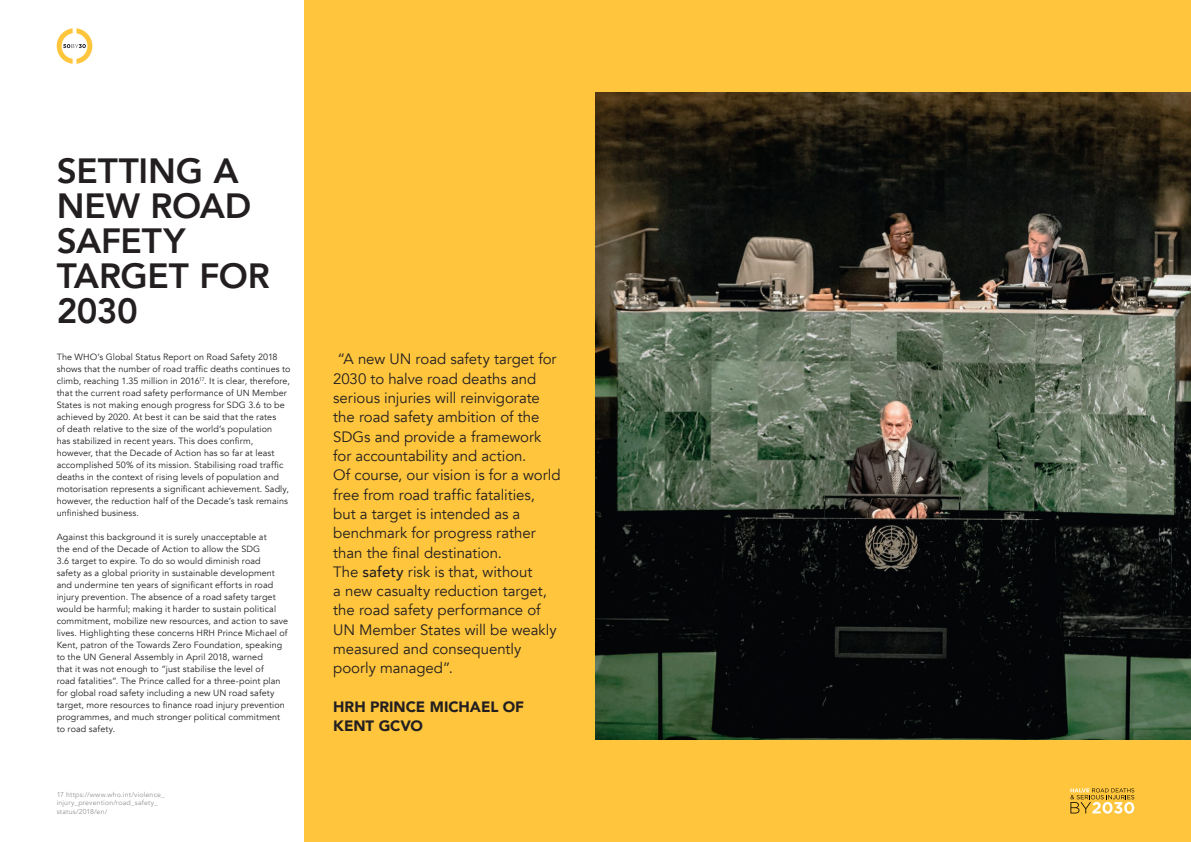
<style>
.page{position:relative;width:1191px;height:842px;background:#fff}
.page>*{position:absolute;margin:0;border:0;box-sizing:border-box;transform-origin:0 0}
.t1{font:800 35px/35px "Avenir";letter-spacing:-.005em;color:#231f20}
.t2{font:15px/19.3px "Avenir";letter-spacing:-.005em;color:#231f20}
.t3{font:900 15px/19.3px "Avenir";color:#231f20}
.t4{font:9px/12px "Avenir";letter-spacing:.01em;color:#231f20}
.t5{font:7px/8.4px "Avenir";letter-spacing:.02em;color:#939598}
.s1{font-weight:500}
</style>
<div class="page">
<div style="left:305px;top:0;width:886px;height:842px;background:#fec53d"></div>
<img style="left:595px;top:92px;width:596px;height:647px">
<svg style="left:1070px;top:788px;width:64px;height:26px"></svg>
<svg style="left:57px;top:28px;width:35px;height:36px"></svg>
<p class="t1" style="left:57px;top:153px;width:215px">SETTING A<br>NEW ROAD<br>SAFETY<br>TARGET FOR<br>2030</p>
<p class="t4" style="left:57px;top:351px;width:235px">The WHO’s Global Status Report on Road Safety 2018 shows that the number of road traffic deaths continues to climb, reaching 1.35 million in 2016<sup>17</sup>. It is clear, therefore, that the current road safety performance of UN Member States is not making enough progress for SDG 3.6 to be achieved by 2020. At best it can be said that the rates<br>of death relative to the size of the world’s population<br>has stabilized in recent years. This does confirm, however, that the Decade of Action has so far at least accomplished 50% of its mission. Stabilising road traffic deaths in the context of rising levels of population and motorisation represents a significant achievement. Sadly, however, the reduction half of the Decade’s task remains unfinished business.</p>
<p class="t4" style="left:57px;top:531px;width:233px">Against this background it is surely unacceptable at<br>the end of the Decade of Action to allow the SDG<br>3.6 target to expire. To do so would diminish road<br>safety as a global priority in sustainable development and undermine ten years of significant efforts in road injury prevention. The absence of a road safety target would be harmful; making it harder to sustain political commitment, mobilize new resources, and action to save lives. Highlighting these concerns HRH Prince Michael of Kent, patron of the Towards Zero Foundation, speaking to the UN General Assembly in April 2018, warned<br>that it was not enough to “just stabilise the level of<br>road fatalities”. The Prince called for a three-point plan for global road safety including a new UN road safety target, more resources to finance road injury prevention programmes, and much stronger political commitment to road safety.</p>
<p class="t5" style="left:57px;top:790px;width:110px">17 https://www.who.int/violence_ injury_prevention/road_safety_ status/2018/en/</p>
<p class="t2" style="left:333px;top:350px;width:225px">“A new UN road safety target for<br>2030 to halve road deaths and serious injuries will reinvigorate</p>
<p class="t2" style="left:333px;top:408px;width:210px">the road safety ambition of the<br>SDGs and provide a framework</p>
<p class="t2" style="left:333px;top:446px;width:195px">for accountability and action.</p>
<p class="t2" style="left:333px;top:466px;width:229px">Of course, our vision is for a world free from road traffic fatalities, but a target is intended as a benchmark for progress rather than the final destination.</p>
<p class="t2" style="left:333px;top:562px;width:201px">The <span class="s1">safety</span> risk is that, without</p>
<p class="t2" style="left:333px;top:582px;width:225px">a new casualty reduction target, the road safety performance of<br>UN Member States will be weakly measured and consequently poorly managed”.</p>
<p class="t3" style="left:333px;top:697px;width:192px">HRH PRINCE MICHAEL OF<br>KENT GCVO</p>
</div>
